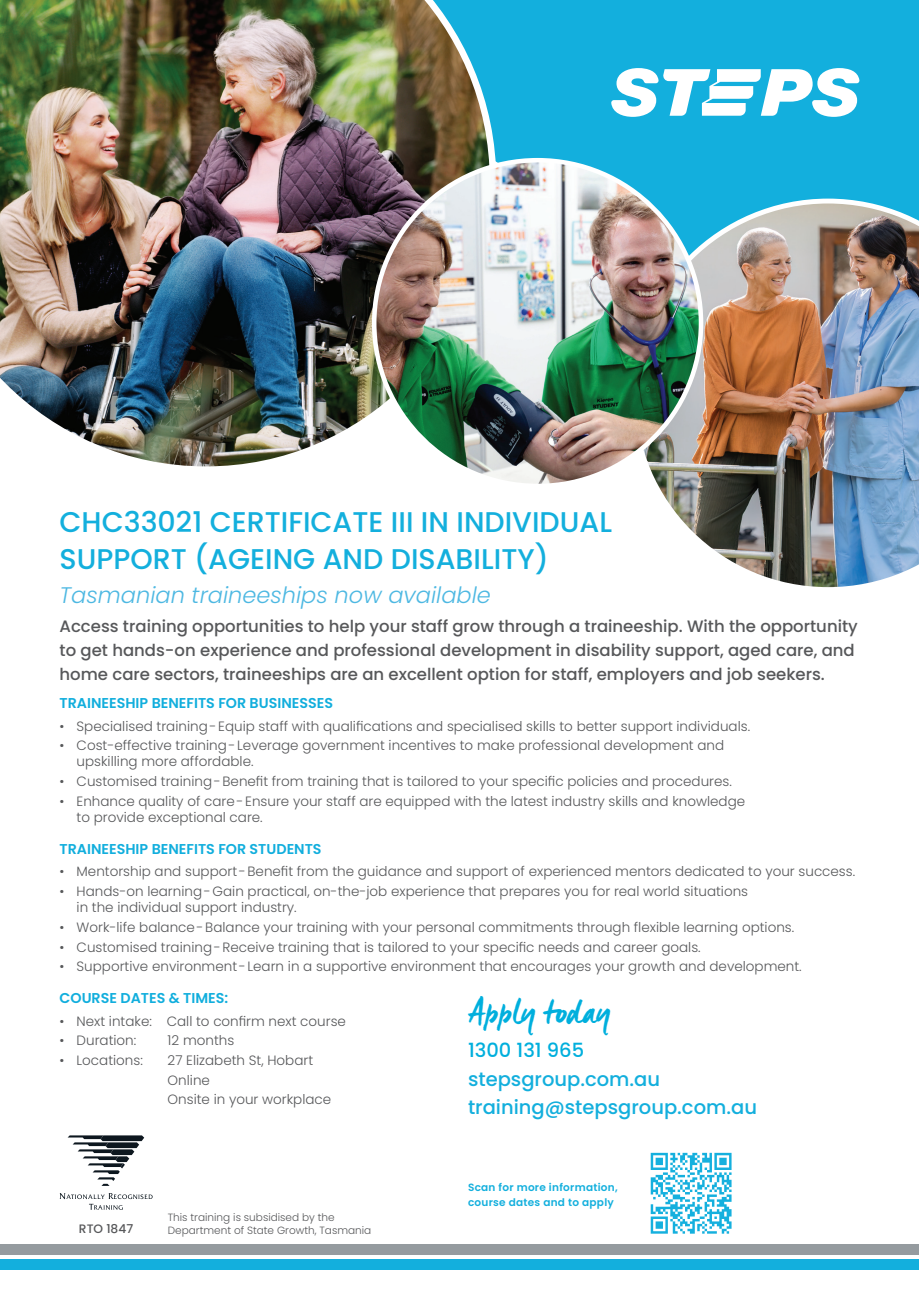
<style>
.page{position:relative;width:919px;height:1289px;background:#fff}
.page>*{position:absolute;margin:0;border:0;box-sizing:border-box;transform-origin:0 0}
.t1{font:36px "Manus";color:#00afdd}
.t2{font:500 28.5px/37.5px "Poppins";color:#13afdd}
.t3{font:italic 300 22.5px "Poppins";color:#4db8e2}
.t4{font:500 19.5px/28.7px "Poppins";color:#13afdd}
.t5{font:500 19.5px "Poppins";color:#00afdd}
.t6{font:500 16.5px/24px "Poppins";color:#57585a}
.t7{font:600 14.25px "Poppins";color:#11aedd}
.t8{font:300 13.5px/16.2px "Poppins";color:#57585a}
.t9{font:500 12.15px "Poppins";color:#57585a}
.t10{font:300 10.5px/12.6px "Poppins";color:#57585a}
.t11{font:600 10.5px/15px "Poppins";letter-spacing:.025em;color:#13afdd}
</style>
<div class="page">
<div style="left:496px;top:0;width:422px;height:199px;background:#13afdd"></div>
<img style="left:0;top:0;width:496px;height:467px">
<img style="left:658px;top:199px;width:260px;height:389px">
<img style="left:374px;top:160px;width:327px;height:326px">
<svg style="left:611px;top:68px;width:248px;height:49px"></svg>
<div style="left:0;top:1244px;width:918px;height:10px;background:#959b9f"></div>
<div style="left:0;top:1259px;width:918px;height:10px;background:#13afdd"></div>
<svg style="left:650px;top:1152px;width:81px;height:81px"></svg>
<svg style="left:60px;top:1193px;width:93px;height:16px"></svg>
<svg style="left:68px;top:1135px;width:76px;height:50px"></svg>
<h2 class="t2" style="left:60px;top:503px;width:554px">CHC33021 CERTIFICATE III IN INDIVIDUAL<br>SUPPORT (AGEING AND DISABILITY)</h2>
<h3 class="t3" style="left:60px;top:582px;width:433px">Tasmanian traineeships now available</h3>
<p class="t6" style="left:60px;top:614px;width:799px">Access training opportunities to help your staff grow through a traineeship. With the opportunity to get hands-on experience and professional development in disability support, aged care, and home care sectors, traineeships are an excellent option for staff, employers and job seekers.</p>
<p class="t7" style="left:60px;top:694px;width:275px">TRAINEESHIP BENEFITS FOR BUSINESSES</p>
<p class="t8" style="left:60px;top:717px;width:692px">• Specialised training-Equip staff with qualifications and specialised skills to better support individuals.</p>
<p class="t8" style="left:77px;top:737px;width:649px;text-indent:-17px">• Cost-effective training-Leverage government incentives to make professional development and upskilling more affordable.</p>
<p class="t8" style="left:60px;top:773px;width:673px">• Customised training-Benefit from training that is tailored to your specific policies and procedures.</p>
<p class="t8" style="left:77px;top:792px;width:670px;text-indent:-17px">• Enhance quality of care-Ensure your staff are equipped with the latest industry skills and knowledge to provide exceptional care.</p>
<p class="t7" style="left:60px;top:840px;width:263px">TRAINEESHIP BENEFITS FOR STUDENTS</p>
<p class="t8" style="left:60px;top:863px;width:797px">• Mentorship and support-Benefit from the guidance and support of experienced mentors dedicated to your success.</p>
<p class="t8" style="left:77px;top:883px;width:673px;text-indent:-17px">• Hands-on learning-Gain practical, on-the-job experience that prepares you for real world situations in the individual support industry.</p>
<p class="t8" style="left:60px;top:919px;width:736px">• Work-life balance-Balance your training with your personal commitments through flexible learning options.</p>
<p class="t8" style="left:60px;top:938px;width:642px">• Customised training-Receive training that is tailored to your specific needs and career goals.</p>
<p class="t8" style="left:60px;top:958px;width:743px">• Supportive environment-Learn in a supportive environment that encourages your growth and development.</p>
<p class="t7" style="left:60px;top:989px;width:170px">COURSE DATES &amp; TIMES:</p>
<p class="t8" style="left:60px;top:1013px;width:288px">• Next intake: Call to confirm next course</p>
<p class="t8" style="left:60px;top:1032px;width:78px">• Duration:</p>
<p class="t8" style="left:168px;top:1032px;width:68px">12 months</p>
<p class="t8" style="left:60px;top:1052px;width:85px">• Locations:</p>
<p class="t8" style="left:168px;top:1050px;width:165px;line-height:19.6px">27 Elizabeth St, Hobart<br>Online<br>Onsite in your workplace</p>
<h1 class="t1" style="left:468px;top:989px;width:144px">Apply today</h1>
<h3 class="t5" style="left:468px;top:1039px;width:118px">1300 131 965</h3>
<h3 class="t4" style="left:468px;top:1064px;width:290px">stepsgroup.com.au training@stepsgroup.com.au</h3>
<p class="t9" style="left:79px;top:1221px;width:56px">RTO 1847</p>
<p class="t10" style="left:168px;top:1211px;width:205px">This training is subsidised by the<br>Department of State Growth, Tasmania</p>
<p class="t11" style="left:468px;top:1180px;width:151px">Scan for more information, course dates and to apply</p>
</div>
